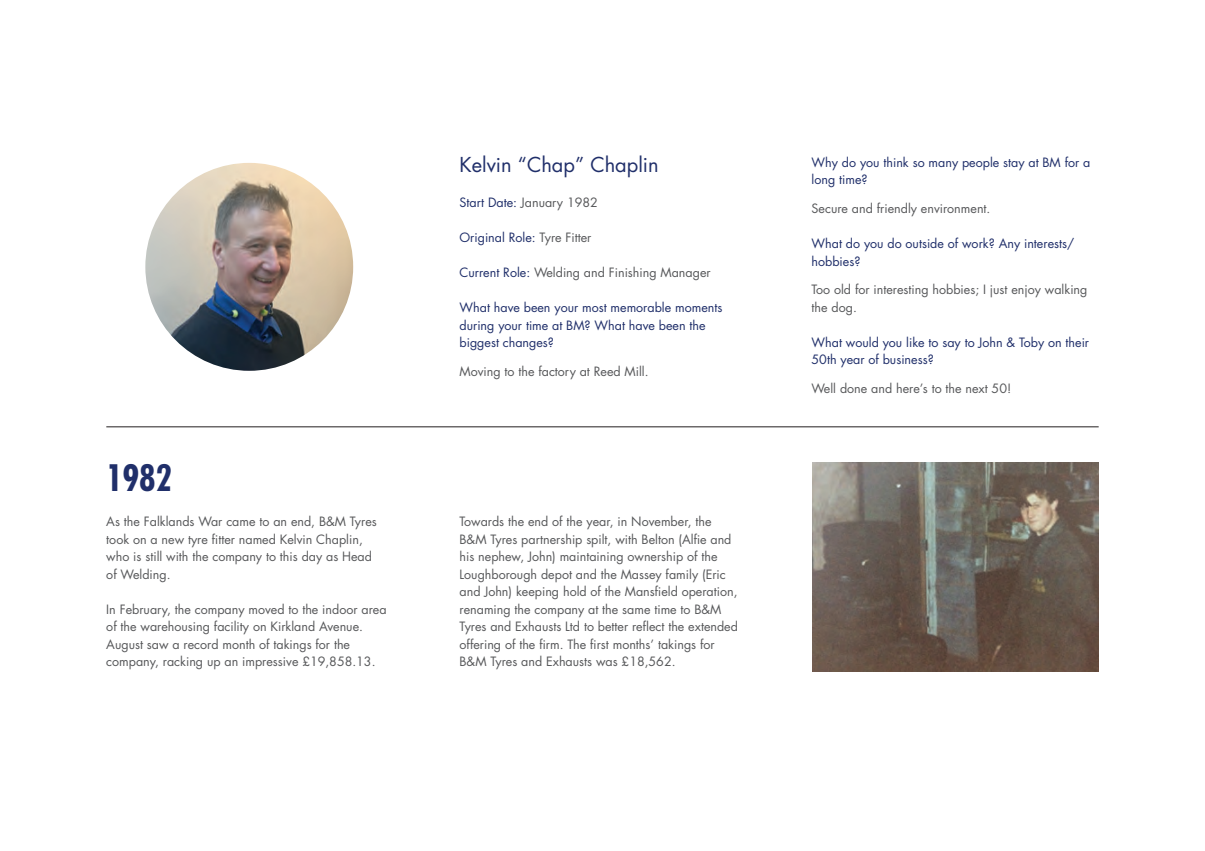
<style>
.page{position:relative;width:1205px;height:851px;background:#fff}
.page>*{position:absolute;margin:0;border:0;box-sizing:border-box;transform-origin:0 0}
.t1{font:700 condensed 37.5px "Futura BT";color:#202f6a}
.t2{font:20px "Futura";color:#202f6a}
.t3{font:12.5px/17.5px "Futura";color:#57585a}
.t4{font:12.5px/17.5px "Futura";color:#202f6a}
.s1{color:#202f6a}
.s2{color:#57585a}
</style>
<div class="page">
<img style="left:813px;top:462px;width:285px;height:209px">
<hr style="left:106px;top:426px;width:992px;height:1px;background:#231f20">
<img style="left:145px;top:163px;width:208px;height:208px;border-radius:104px">
<h1 class="t1" style="left:106px;top:455px;width:68px">1982</h1>
<p class="t3" style="left:106px;top:512px;width:272px">As the Falklands War came to an end, B&amp;M Tyres took on a new tyre fitter named Kelvin Chaplin, who is still with the company to this day as Head of Welding.</p>
<p class="t3" style="left:106px;top:600px;width:282px">In February, the company moved to the indoor area of the warehousing facility on Kirkland Avenue.<br>August saw a record month of takings for the company, racking up an impressive £19,858.13.</p>
<h2 class="t2" style="left:459px;top:151px;width:201px">Kelvin “Chap” Chaplin</h2>
<p class="t3" style="left:459px;top:194px;width:140px"><span class="s1">Start Date:</span> January 1982</p>
<p class="t4" style="left:459px;top:229px;width:133px">Original Role: <span class="s2">Tyre Fitter</span></p>
<p class="t3" style="left:459px;top:264px;width:253px"><span class="s1">Current Role:</span> Welding and Finishing Manager</p>
<p class="t4" style="left:459px;top:299px;width:264px">What have been your most memorable moments during your time at BM? What have been the biggest changes?</p>
<p class="t3" style="left:459px;top:362px;width:191px">Moving to the factory at Reed Mill.</p>
<p class="t3" style="left:459px;top:512px;width:280px">Towards the end of the year, in November, the B&amp;M Tyres partnership spilt, with Belton (Alfie and his nephew, John) maintaining ownership of the Loughborough depot and the Massey family (Eric and John) keeping hold of the Mansfield operation, renaming the company at the same time to B&amp;M Tyres and Exhausts Ltd to better reflect the extended offering of the firm. The first months’ takings for B&amp;M Tyres and Exhausts was £18,562.</p>
<p class="t4" style="left:811px;top:153px;width:280px">Why do you think so many people stay at BM for a long time?</p>
<p class="t3" style="left:811px;top:199px;width:180px">Secure and friendly environment.</p>
<p class="t4" style="left:811px;top:234px;width:264px">What do you do outside of work? Any interests/ hobbies?</p>
<p class="t3" style="left:811px;top:281px;width:277px">Too old for interesting hobbies; I just enjoy walking the dog.</p>
<p class="t4" style="left:811px;top:333px;width:279px">What would you like to say to John &amp; Toby on their<br>50th year of business?</p>
<p class="t3" style="left:811px;top:379px;width:201px">Well done and here’s to the next 50!</p>
</div>
